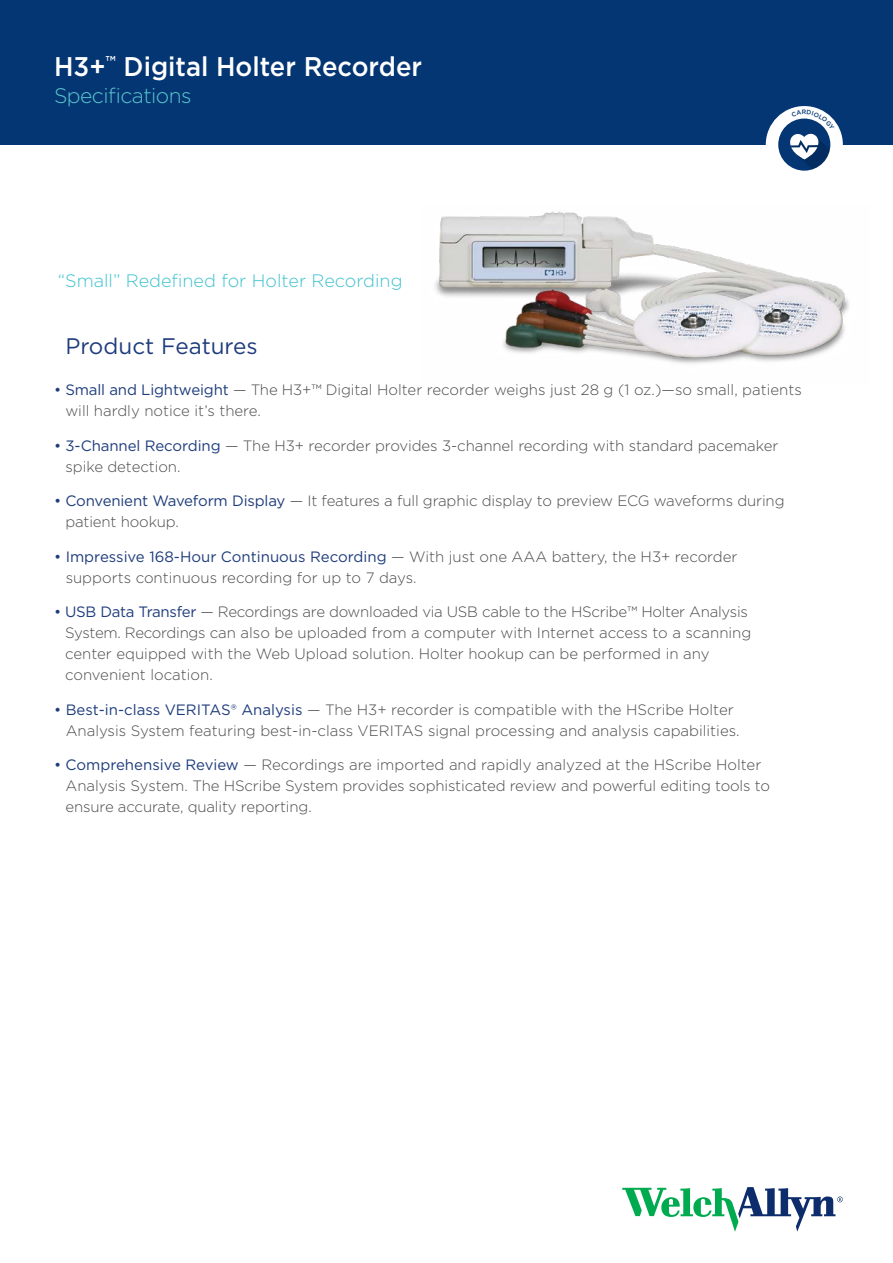
<style>
.page{position:relative;width:893px;height:1263px;background:#fff}
.page>*{position:absolute;margin:0;border:0;box-sizing:border-box;transform-origin:0 0}
.t1{font:500 27px "Gotham";color:#fff;scale:.95 1}
.t2{font:22.5px "Gotham";color:#1f3d7c}
.t3{font:300 21px "Gotham";letter-spacing:-.025em;color:#5bc6cc}
.t4{font:300 18px "Gotham";color:#3fc2ce}
.t5{font:300 15px/21px "Gotham";letter-spacing:-.005em;color:#4b4b4c}
.s1{font-weight:400;color:#1f3d7c}
</style>
<div class="page">
<div style="left:0;top:0;width:893px;height:145px;background:#043673"></div>
<div style="left:766px;top:106px;width:77px;height:77px;background:#fff;border-radius:50%"></div>
<div style="left:778px;top:118px;width:52px;height:53px;background:#043673;border-radius:50%"></div>
<svg style="left:622px;top:1187px;width:221px;height:45px"></svg>
<img style="left:435px;top:211px;width:414px;height:153px">
<svg style="left:790px;top:110px;width:45px;height:59px"></svg>
<h1 class="t1" style="left:54px;top:48px;width:389px">H3+<sup>™</sup> Digital Holter Recorder</h1>
<h3 class="t3" style="left:54px;top:82px;width:139px">Specifications</h3>
<p class="t4" style="left:58px;top:269px;width:346px">“Small” Redefined for Holter Recording</p>
<h2 class="t2" style="left:65px;top:332px;width:194px">Product Features</h2>
<p class="t5" style="left:65px;top:379px;width:738px;text-indent:-11px"><span class="s1">• Small and Lightweight</span> — The H3+™ Digital Holter recorder weighs just 28 g (1 oz.)—so small, patients will hardly notice it’s there.</p>
<p class="t5" style="left:66px;top:435px;width:714px;text-indent:-12px"><span class="s1">• 3-Channel Recording</span> — The H3+ recorder provides 3-channel recording with standard pacemaker spike detection.</p>
<p class="t5" style="left:65px;top:490px;width:721px;text-indent:-11px"><span class="s1">• Convenient Waveform Display</span> — It features a full graphic display to preview ECG waveforms during patient hookup.</p>
<p class="t5" style="left:66px;top:546px;width:673px;text-indent:-12px"><span class="s1">• Impressive 168-Hour Continuous Recording</span> — With just one AAA battery, the H3+ recorder supports continuous recording for up to 7 days.</p>
<p class="t5" style="left:65px;top:601px;width:688px;text-indent:-11px"><span class="s1">• USB Data Transfer</span> — Recordings are downloaded via USB cable to the HScribe™ Holter Analysis System. Recordings can also be uploaded from a computer with Internet access to a scanning center equipped with the Web Upload solution. Holter hookup can be performed in any convenient location.</p>
<p class="t5" style="left:66px;top:699px;width:675px;text-indent:-12px"><span class="s1">• Best-in-class VERITAS® Analysis</span> — The H3+ recorder is compatible with the HScribe Holter<br>Analysis System featuring best-in-class VERITAS signal processing and analysis capabilities.</p>
<p class="t5" style="left:66px;top:754px;width:706px;text-indent:-12px"><span class="s1">• Comprehensive Review</span> — Recordings are imported and rapidly analyzed at the HScribe Holter<br>Analysis System. The HScribe System provides sophisticated review and powerful editing tools to ensure accurate, quality reporting.</p>
</div>
